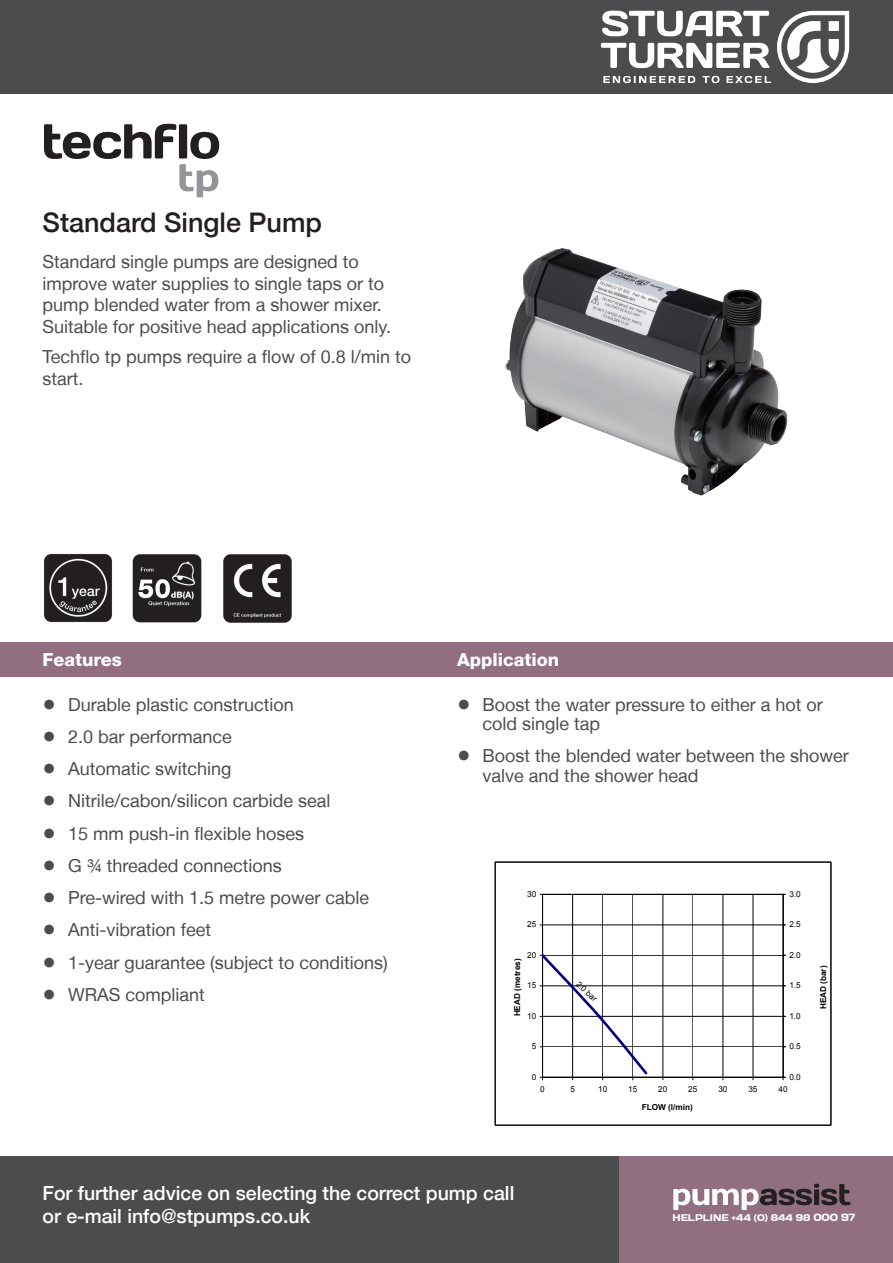
<style>
.page{position:relative;width:893px;height:1263px;background:#fff}
.page>*{position:absolute;margin:0;border:0;box-sizing:border-box;transform-origin:0 0}
.t1{font:500 27px "Helvetica Neue LT";color:#231f20}
.t2{font:500 19.5px/23.4px "Helvetica Neue LT";color:#fff}
.Text_-_Body{font:18px/21.6px "Helvetica Neue LT";color:#4b4c4d}
.Text_-_Sub_Heading{font:800 18px "Helvetica Neue LT";color:#fff}
.t3{font:9.75px "Days";letter-spacing:-.005em;color:#fff}
.t4{font:8.25px "Arial";color:#000}
.t5{font:700 8.25px "Arial";color:#000}
.s1{font-size:27px}
.s2{font-size:10.5px}
</style>
<div class="page">
<div style="left:0;top:1157px;width:621px;height:106px;background:#4b4c4d"></div>
<div style="left:620px;top:1157px;width:273px;height:106px;background:#916f80"></div>
<svg style="left:673px;top:1184px;width:177px;height:26px"></svg>
<div style="left:0;top:642px;width:893px;height:34px;background:#916f80"></div>
<div style="left:0;top:0;width:893px;height:94px;background:#4b4c4d"></div>
<svg style="left:602px;top:11px;width:167px;height:25px"></svg>
<svg style="left:601px;top:43px;width:168px;height:25px"></svg>
<svg style="left:603px;top:76px;width:92px;height:7px"></svg>
<svg style="left:702px;top:76px;width:17px;height:7px"></svg>
<svg style="left:726px;top:76px;width:45px;height:7px"></svg>
<svg style="left:777px;top:11px;width:72px;height:72px"></svg>
<img style="left:505px;top:248px;width:283px;height:248px">
<img style="left:43px;top:553px;width:70px;height:70px">
<svg style="left:540px;top:894px;width:243px;height:186px"></svg>
<svg style="left:543px;top:954px;width:107px;height:123px"></svg>
<svg style="left:783px;top:894px;width:3px;height:184px"></svg>
<div style="left:495px;top:862px;width:336px;height:263px;border:1px solid #000"></div>
<img style="left:132px;top:554px;width:70px;height:69px">
<img style="left:223px;top:554px;width:69px;height:69px">
<svg style="left:44px;top:124px;width:175px;height:73px"></svg>
<h1 class="t1" style="left:43px;top:206px;width:281px">Standard Single Pump</h1>
<p class="Text_-_Body" style="left:43px;top:251px;width:350px">Standard single pumps are designed to improve water supplies to single taps or to pump blended water from a shower mixer.<br>Suitable for positive head applications only.</p>
<p class="Text_-_Body" style="left:43px;top:345px;width:370px">Techflo tp pumps require a flow of 0.8 l/min to start.</p>
<p class="Text_-_Sub_Heading" style="left:457px;top:648px;width:104px">Application</p>
<p class="Text_-_Body" style="left:483px;top:694px;width:342px;line-height:19.5px;text-indent:-26px"><span class="s1">•</span> Boost the water pressure to either a hot or cold single tap</p>
<p class="Text_-_Body" style="left:483px;top:746px;width:368px;line-height:19.5px;text-indent:-26px"><span class="s1">•</span> Boost the blended water between the shower valve and the shower head</p>
<p class="Text_-_Sub_Heading" style="left:43px;top:648px;width:81px">Features</p>
<p class="Text_-_Body" style="left:43px;top:693px;width:253px"><span class="s1">•</span> Durable plastic construction</p>
<p class="Text_-_Body" style="left:43px;top:725px;width:191px"><span class="s1">•</span> 2.0 bar performance</p>
<p class="Text_-_Body" style="left:43px;top:758px;width:190px"><span class="s1">•</span> Automatic switching</p>
<p class="Text_-_Body" style="left:43px;top:790px;width:289px"><span class="s1">•</span> Nitrile/cabon/silicon carbide seal</p>
<p class="Text_-_Body" style="left:43px;top:822px;width:263px"><span class="s1">•</span> 15 mm push-in flexible hoses</p>
<p class="Text_-_Body" style="left:43px;top:854px;width:241px"><span class="s1">•</span> G ¾ threaded connections</p>
<p class="Text_-_Body" style="left:43px;top:887px;width:328px"><span class="s1">•</span> Pre-wired with 1.5 metre power cable</p>
<p class="Text_-_Body" style="left:43px;top:919px;width:170px"><span class="s1">•</span> Anti-vibration feet</p>
<p class="Text_-_Body" style="left:43px;top:951px;width:347px"><span class="s1">•</span> 1-year guarantee (subject to conditions)</p>
<p class="Text_-_Body" style="left:43px;top:983px;width:164px"><span class="s1">•</span> WRAS compliant</p>
<p class="t4" style="left:581px;top:978px;width:27px;rotate:43deg">2.0 bar</p>
<p class="t4" style="left:527px;top:888px;width:11px">30</p>
<p class="t4" style="left:789px;top:888px;width:13px">3.0</p>
<p class="t4" style="left:527px;top:919px;width:11px">25</p>
<p class="t4" style="left:789px;top:919px;width:13px">2.5</p>
<p class="t4" style="left:527px;top:949px;width:11px">20</p>
<p class="t4" style="left:789px;top:949px;width:13px">2.0</p>
<p class="t5" style="left:512px;top:1016px;width:59px;rotate:-90deg">HEAD (metres)</p>
<p class="t5" style="left:818px;top:1009px;width:45px;rotate:-90deg">HEAD (bar)</p>
<p class="t4" style="left:527px;top:980px;width:11px">15</p>
<p class="t4" style="left:789px;top:980px;width:13px">1.5</p>
<p class="t4" style="left:527px;top:1010px;width:11px">10</p>
<p class="t4" style="left:789px;top:1010px;width:13px">1.0</p>
<p class="t4" style="left:532px;top:1041px;width:6px">5</p>
<p class="t4" style="left:532px;top:1071px;width:6px">0</p>
<p class="t4" style="left:789px;top:1041px;width:13px">0.5</p>
<p class="t4" style="left:789px;top:1071px;width:13px">0.0</p>
<p class="t4" style="left:540px;top:1083px;width:6px">0</p>
<p class="t4" style="left:570px;top:1083px;width:6px">5</p>
<p class="t4" style="left:598px;top:1083px;width:11px">10</p>
<p class="t4" style="left:628px;top:1083px;width:11px">15</p>
<p class="t4" style="left:658px;top:1083px;width:11px">20</p>
<p class="t4" style="left:688px;top:1083px;width:11px">25</p>
<p class="t4" style="left:718px;top:1083px;width:11px">30</p>
<p class="t4" style="left:748px;top:1083px;width:11px">35</p>
<p class="t4" style="left:778px;top:1083px;width:11px">40</p>
<p class="t5" style="left:642px;top:1102px;width:53px">FLOW (l/min)</p>
<p class="t2" style="left:43px;top:1181px;width:473px">For further advice on selecting the correct pump call or e-mail info@stpumps.co.uk</p>
<p class="t3" style="left:672px;top:1212px;width:184px">HELPLINE +44 (0) 844 98 <span class="s2">000 97</span></p>
</div>
